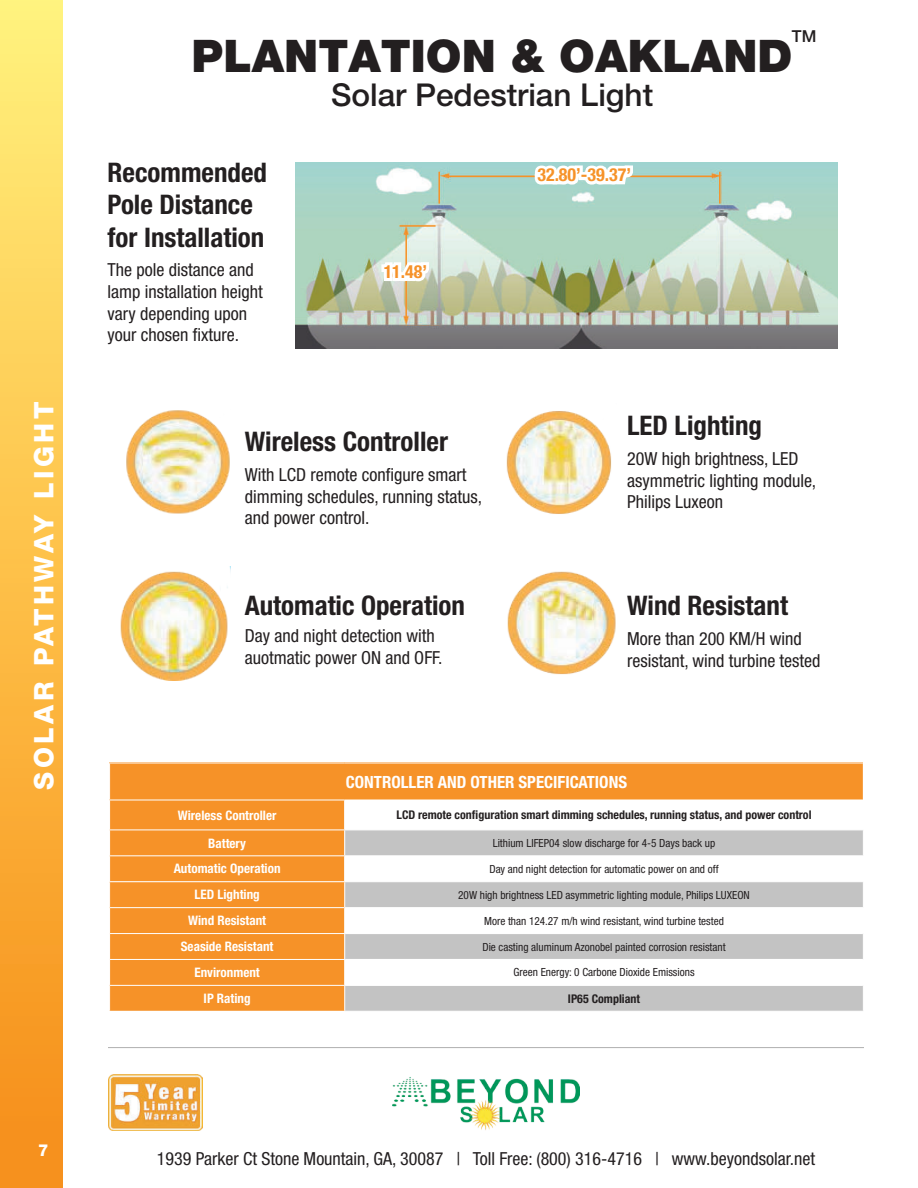
<style>
.page{position:relative;width:918px;height:1188px;background:#fff}
.page>*{position:absolute;margin:0;border:0;box-sizing:border-box;transform-origin:0 0}
.t1{font:900 45px "Helvetica Neue LT Pro";color:#231f20}
.t2{font:500 31.5px "Helvetica Neue LT Pro";color:#231f20}
.t3{font:700 condensed 27px/32.4px "Helvetica Neue LT Pro";color:#231f20}
.t4{font:800 27px "Helvetica Neue LT Std";letter-spacing:.13em;color:#fff}
.t5{font:condensed 18px/21.6px "Helvetica Neue LT Pro";color:#231f20}
.t6{font:700 condensed 18px "Helvetica Neue LT Pro";color:#f69228}
.t7{font:700 condensed 16.8px "Helvetica Neue LT Pro";color:#fff}
.t8{font:500 16.5px "Helvetica Neue LT Pro";color:#231f20}
.t9{font:800 16.5px "Helvetica Neue LT Std";color:#fff}
.t10{font:700 condensed 13.05px "Helvetica Neue LT Pro";color:#fff}
.t11{font:700 condensed 12px "Helvetica Neue LT Std";color:#231f20}
.t12{font:condensed 11.25px "Helvetica Neue LT Pro";color:#231f20}
</style>
<div class="page">
<div style="left:0;top:0;width:63px;height:1188px;background:linear-gradient(to bottom,#fff17b,#f78c16)"></div>
<img style="left:393px;top:1077px;width:186px;height:53px">
<img style="left:108px;top:1074px;width:94px;height:57px">
<img style="left:295px;top:162px;width:542px;height:187px">
<hr style="left:405px;top:234px;width:2px;height:83px;background:#f69228">
<hr style="left:438px;top:172px;width:2px;height:32px;background:#f69228">
<hr style="left:719px;top:172px;width:2px;height:32px;background:#f69228">
<hr style="left:400px;top:225px;width:36px;height:2px;background:#f69228">
<hr style="left:447px;top:176px;width:265px;height:1px;background:#f69228">
<svg style="left:532px;top:162px;width:104px;height:26px"></svg>
<svg style="left:378px;top:244px;width:54px;height:40px"></svg>
<div style="left:110px;top:763px;width:753px;height:37px;background:#f69228"></div>
<svg style="left:345px;top:830px;width:518px;height:181px;fill:#c3c3c3"></svg>
<hr style="left:345px;top:907px;width:519px;height:1px;background:#fff">
<hr style="left:345px;top:933px;width:518px;height:1px;background:#fff">
<hr style="left:345px;top:959px;width:518px;height:1px;background:#fff">
<hr style="left:345px;top:985px;width:518px;height:1px;background:#fff">
<hr style="left:109px;top:763px;width:236px;height:1px;background:#fff">
<hr style="left:345px;top:763px;width:519px;height:1px;background:#fff">
<hr style="left:345px;top:855px;width:519px;height:1px;background:#fff">
<hr style="left:345px;top:881px;width:519px;height:1px;background:#fff">
<svg style="left:110px;top:800px;width:235px;height:211px;background:#f69630"></svg>
<img style="left:126px;top:410px;width:104px;height:104px">
<img style="left:120px;top:566px;width:111px;height:115px">
<img style="left:506px;top:411px;width:106px;height:103px">
<img style="left:507px;top:571px;width:109px;height:104px">
<hr style="left:108px;top:1047px;width:756px;height:1px;background:#afafaf">
<h3 class="t4" style="left:28px;top:790px;width:389px;rotate:-90deg">SOLAR PATHWAY LIGHT</h3>
<p class="t8" style="left:792px;top:27px;width:26px">TM</p>
<h1 class="t1" style="left:192px;top:29px;width:602px">PLANTATION &amp; OAKLAND</h1>
<h2 class="t2" style="left:331px;top:76px;width:324px">Solar Pedestrian Light</h2>
<h3 class="t3" style="left:108px;top:156px;width:161px">Recommended<br>Pole Distance for Installation</h3>
<p class="t5" style="left:108px;top:259px;width:157px">The pole distance and lamp installation height vary depending upon your chosen fixture.</p>
<p class="t6" style="left:384px;top:261px;width:45px">11.48’</p>
<h3 class="t3" style="left:245px;top:425px;width:205px">Wireless Controller</h3>
<p class="t5" style="left:245px;top:464px;width:239px">With LCD remote configure smart dimming schedules, running status, and power control.</p>
<h3 class="t3" style="left:245px;top:589px;width:222px">Automatic Operation</h3>
<p class="t5" style="left:245px;top:625px;width:199px">Day and night detection with auotmatic power ON and OFF.</p>
<p class="t6" style="left:537px;top:164px;width:95px">32.80’-39.37’</p>
<h3 class="t3" style="left:627px;top:409px;width:136px">LED Lighting</h3>
<p class="t5" style="left:627px;top:448px;width:191px">20W high brightness, LED asymmetric lighting module,<br>Philips Luxeon</p>
<h3 class="t3" style="left:627px;top:589px;width:162px">Wind Resistant</h3>
<p class="t5" style="left:627px;top:628px;width:195px">More than 200 KM/H wind resistant, wind turbine tested</p>
<p class="t7" style="left:346px;top:771px;width:283px">CONTROLLER AND OTHER SPECIFICATIONS</p>
<p class="t10" style="left:178px;top:807px;width:100px">Wireless Controller</p>
<p class="t11" style="left:396px;top:808px;width:417px">LCD remote configuration smart dimming schedules, running status, and power control</p>
<p class="t10" style="left:208px;top:835px;width:39px">Battery</p>
<p class="t12" style="left:493px;top:836px;width:224px">Lithium LIFEP04 slow discharge for 4-5 Days back up</p>
<p class="t10" style="left:174px;top:861px;width:108px">Automatic Operation</p>
<p class="t12" style="left:489px;top:862px;width:231px">Day and night detection for automatic power on and off</p>
<p class="t10" style="left:194px;top:887px;width:67px">LED Lighting</p>
<p class="t12" style="left:458px;top:888px;width:293px">20W high brightness LED asymmetric lighting module, Philips LUXEON</p>
<p class="t10" style="left:188px;top:913px;width:80px">Wind Resistant</p>
<p class="t12" style="left:484px;top:914px;width:241px">More than 124.27 m/h wind resistant, wind turbine tested</p>
<p class="t10" style="left:181px;top:939px;width:94px">Seaside Resistant</p>
<p class="t12" style="left:482px;top:940px;width:245px">Die casting aluminum Azonobel painted corrosion resistant</p>
<p class="t10" style="left:194px;top:965px;width:67px">Environment</p>
<p class="t12" style="left:513px;top:966px;width:183px">Green Energy: 0 Carbone Dioxide Emissions</p>
<p class="t10" style="left:204px;top:990px;width:49px">IP Rating</p>
<p class="t11" style="left:568px;top:991px;width:74px">IP65 Compliant</p>
<p class="t9" style="left:38px;top:1140px;width:12px">7</p>
<p class="t5" style="left:157px;top:1148px;width:660px">1939 Parker Ct Stone Mountain, GA, 30087 | Toll Free: (800) 316-4716 | www.beyondsolar.net</p>
</div>
